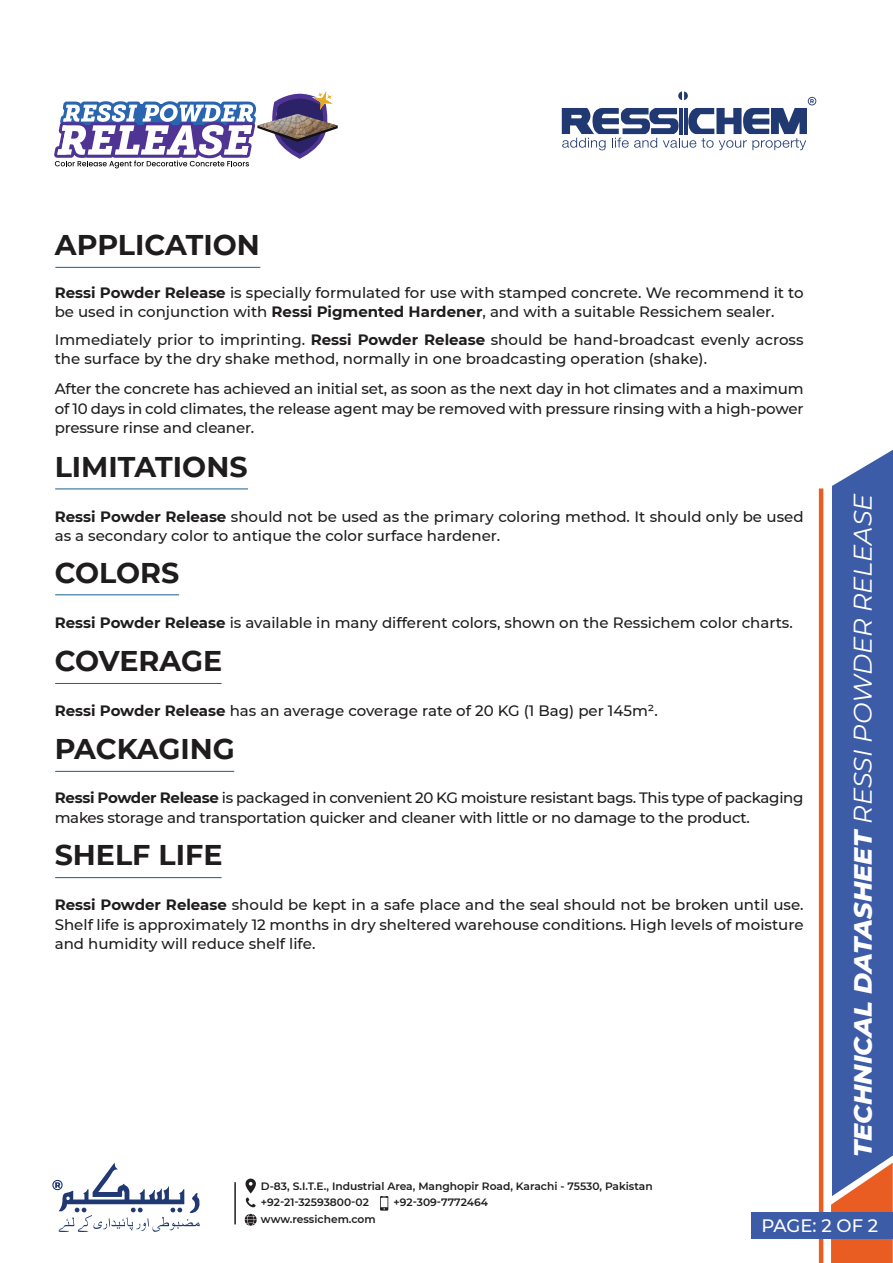
<style>
.page{position:relative;width:893px;height:1263px;background:#fff}
.page>*{position:absolute;margin:0;border:0;box-sizing:border-box;transform-origin:0 0}
.t1{font:700 28.5px "Montserrat";color:#1f1c1d}
.t2{font:italic 800 25.5px "Montserrat";color:#fff}
.t3{font:500 18px "Montserrat";letter-spacing:-.005em;color:#fff}
.t4{font:500 15px/19.5px "Montserrat";color:#1f1c1d}
.t5{font:500 15px/19.5px "Montserrat";letter-spacing:-.02em;color:#1f1c1d}
.t6{font:600 10.65px/16.6px "Montserrat";color:#1f1c1d}
.s1{font-weight:700}
.s2{font-weight:400}
</style>
<div class="page">
<div style="left:832px;top:450px;width:61px;height:713px;background:#3d5ca8"></div>
<hr style="left:819px;top:488px;width:4px;height:775px;background:#e95d23">
<svg style="left:562px;top:91px;width:254px;height:59px"></svg>
<hr style="left:679px;top:108px;width:3px;height:26px;background:#203973">
<hr style="left:684px;top:108px;width:4px;height:26px;background:#203973">
<svg style="left:831px;top:1163px;width:62px;height:100px;background:#c96d53"></svg>
<hr style="left:55px;top:267px;width:205px;height:1px;background:#16608c">
<hr style="left:55px;top:488px;width:193px;height:1px;background:#16608c">
<hr style="left:55px;top:594px;width:124px;height:1px;background:#16608c">
<hr style="left:55px;top:683px;width:167px;height:1px;background:#16608c">
<hr style="left:55px;top:771px;width:179px;height:1px;background:#16608c">
<hr style="left:55px;top:877px;width:167px;height:1px;background:#16608c">
<div style="left:751px;top:1212px;width:141px;height:26px;background:#3d5ca8"></div>
<svg style="left:54px;top:91px;width:284px;height:77px"></svg>
<hr style="left:234px;top:1182px;width:2px;height:42px;background:#1f1c1d">
<svg style="left:245px;top:1213px;width:12px;height:13px"></svg>
<svg style="left:245px;top:1178px;width:11px;height:29px"></svg>
<svg style="left:52px;top:1162px;width:148px;height:70px"></svg>
<svg style="left:380px;top:1196px;width:8px;height:14px"></svg>
<h1 class="t1" style="left:55px;top:224px;width:206px">APPLICATION</h1>
<p class="t4" style="left:55px;top:282px;width:750px"><span class="s1">Ressi Powder Release</span> is specially formulated for use with stamped concrete. We recommend it to be used in conjunction with <span class="s1">Ressi Pigmented Hardener</span>, and with a suitable Ressichem sealer.</p>
<p class="t4" style="left:55px;top:329px;width:750px">Immediately prior to imprinting. <span class="s1">Ressi Powder Release</span> should be hand-broadcast evenly across the surface by the dry shake method, normally in one broadcasting operation (shake).</p>
<p class="t4" style="left:55px;top:379px;width:750px;text-align:justify">After the concrete has achieved an initial set, as soon as the next day in hot climates and a maximum of 10 days in cold climates, the release agent may be removed with pressure rinsing with a high-power pressure rinse and cleaner.</p>
<h1 class="t1" style="left:55px;top:446px;width:194px">LIMITATIONS</h1>
<p class="t4" style="left:55px;top:506px;width:750px"><span class="s1">Ressi Powder Release</span> should not be used as the primary coloring method. It should only be used as a secondary color to antique the color surface hardener.</p>
<h1 class="t1" style="left:55px;top:552px;width:126px">COLORS</h1>
<p class="t4" style="left:55px;top:612px;width:740px"><span class="s1">Ressi Powder Release</span> is available in many different colors, shown on the Ressichem color charts.</p>
<h1 class="t1" style="left:55px;top:641px;width:169px">COVERAGE</h1>
<p class="t4" style="left:55px;top:700px;width:605px"><span class="s1">Ressi Powder Release</span> has an average coverage rate of 20 KG (1 Bag) per 145m².</p>
<h1 class="t1" style="left:55px;top:728px;width:182px">PACKAGING</h1>
<p class="t5" style="left:55px;top:787px;width:750px"><span class="s1">Ressi Powder Release</span> is packaged in convenient 20 KG moisture resistant bags. This type of packaging makes storage and transportation quicker and cleaner with little or no damage to the product.</p>
<h1 class="t1" style="left:55px;top:835px;width:169px">SHELF LIFE</h1>
<p class="t4" style="left:55px;top:895px;width:750px;text-align:justify"><span class="s1">Ressi Powder Release</span> should be kept in a safe place and the seal should not be broken until use.<br>Shelf life is approximately 12 months in dry sheltered warehouse conditions. High levels of moisture and humidity will reduce shelf life.</p>
<h2 class="t2" style="left:844px;top:1157px;width:666px;rotate:-90deg">TECHNICAL DATASHEET <span class="s2">RESSI POWDER RELEASE</span></h2>
<p class="t6" style="left:261px;top:1177px;width:393px">D-83, S.I.T.E., Industrial Area, Manghopir Road, Karachi - 75530, Pakistan +92-21-32593800-02<br>www.ressichem.com</p>
<p class="t6" style="left:394px;top:1194px;width:96px">+92-309-7772464</p>
<p class="t3" style="left:761px;top:1213px;width:118px">PAGE: 2 OF 2</p>
<p class="t3" style="left:823px;top:1213px;width:8px">1</p>
<p class="t3" style="left:866px;top:1213px;width:8px">1</p>
</div>
